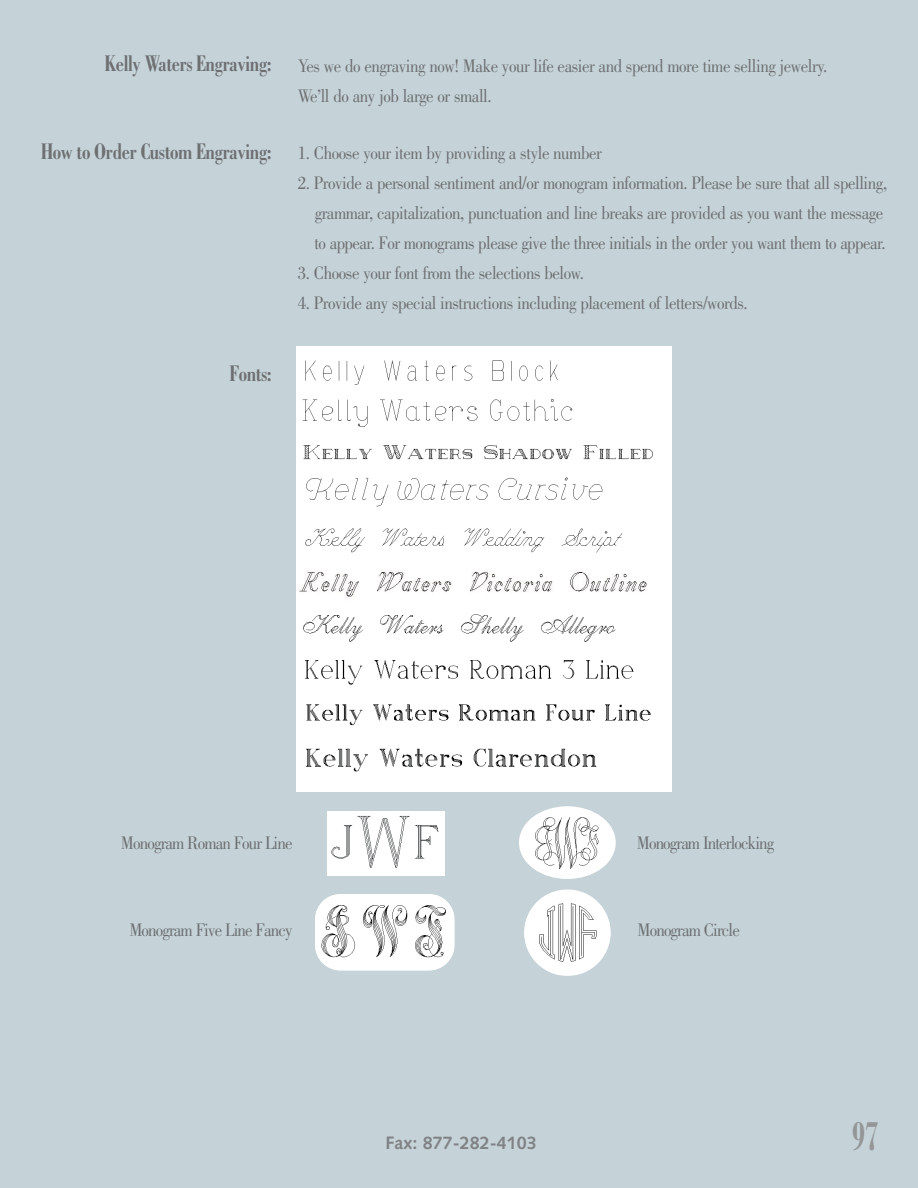
<style>
.page{position:relative;width:918px;height:1188px;background:#c5d3d9}
.page>*{position:absolute;margin:0;border:0;box-sizing:border-box;transform-origin:0 0}
.t1{font:700 condensed 45px "Bodoni";color:#949698;scale:.75 1}
.t2{font:700 condensed 24px "Bodoni";letter-spacing:-.02em;color:#6d6f71;scale:.9 1}
.t3{font:18.75px/30px "Bodoni";letter-spacing:-.025em;color:#6d6f71;scale:.9 1}
.t4{font:18.75px "Bodoni";letter-spacing:-.05em;color:#6d6f71;scale:.9 1}
.t5{font:700 18px "Syntax";color:#808285}
</style>
<div class="page">
<div style="left:296px;top:428px;width:376px;height:54px;background:#fff"></div>
<img style="left:303px;top:445px;width:350px;height:15px">
<div style="left:296px;top:346px;width:376px;height:48px;background:#fff"></div>
<img style="left:305px;top:360px;width:253px;height:25px">
<div style="left:296px;top:555px;width:376px;height:55px;background:#fff"></div>
<img style="left:299px;top:572px;width:348px;height:25px">
<div style="left:296px;top:603px;width:376px;height:47px;background:#fff"></div>
<img style="left:303px;top:614px;width:313px;height:28px">
<div style="left:296px;top:737px;width:376px;height:55px;background:#fff"></div>
<img style="left:306px;top:748px;width:291px;height:24px">
<div style="left:296px;top:692px;width:376px;height:47px;background:#fff"></div>
<img style="left:306px;top:704px;width:345px;height:22px">
<div style="left:296px;top:648px;width:376px;height:44px;background:#fff"></div>
<img style="left:305px;top:660px;width:329px;height:25px">
<div style="left:296px;top:510px;width:376px;height:49px;background:#fff"></div>
<img style="left:305px;top:528px;width:318px;height:25px">
<div style="left:296px;top:468px;width:376px;height:46px;background:#fff"></div>
<img style="left:306px;top:477px;width:297px;height:30px">
<div style="left:296px;top:393px;width:376px;height:41px;background:#fff"></div>
<img style="left:302px;top:399px;width:271px;height:28px">
<img style="left:327px;top:811px;width:117px;height:64px">
<img style="left:524px;top:892px;width:87px;height:82px">
<div style="left:519px;top:806px;width:97px;height:73px;background:#fff;border-radius:50%"></div>
<img style="left:524px;top:809px;width:87px;height:67px">
<img style="left:315px;top:896px;width:139px;height:74px">
<p class="t2" style="left:104px;top:55px;width:187px">Kelly Waters Engraving:</p>
<p class="t2" style="left:41px;top:143px;width:257px">How to Order Custom Engraving:</p>
<p class="t2" style="left:230px;top:365px;width:48px">Fonts:</p>
<p class="t3" style="left:298px;top:52px;width:590px">Yes we do engraving now! Make your life easier and spend more time selling jewelry.<br>We’ll do any job large or small.</p>
<p class="t3" style="left:298px;top:139px;width:339px">1. Choose your item by providing a style number</p>
<p class="t3" style="left:314px;top:169px;width:638px;text-indent:-17px">2. Provide a personal sentiment and/or monogram information. Please be sure that all spelling, grammar, capitalization, punctuation and line breaks are provided as you want the message to appear. For monograms please give the three initials in the order you want them to appear.</p>
<p class="t3" style="left:298px;top:259px;width:319px">3. Choose your font from the selections below.</p>
<p class="t3" style="left:298px;top:289px;width:501px">4. Provide any special instructions including placement of letters/words.</p>
<p class="t4" style="left:121px;top:836px;width:192px">Monogram Roman Four Line</p>
<p class="t4" style="left:129px;top:923px;width:183px">Monogram Five Line Fancy</p>
<p class="t5" style="left:385px;top:1136px;width:153px">Fax: 877-282-4103</p>
<p class="t4" style="left:637px;top:836px;width:154px">Monogram Interlocking</p>
<p class="t4" style="left:637px;top:923px;width:115px">Monogram Circle</p>
<h1 class="t1" style="left:852px;top:1120px;width:37px">97</h1>
</div>
